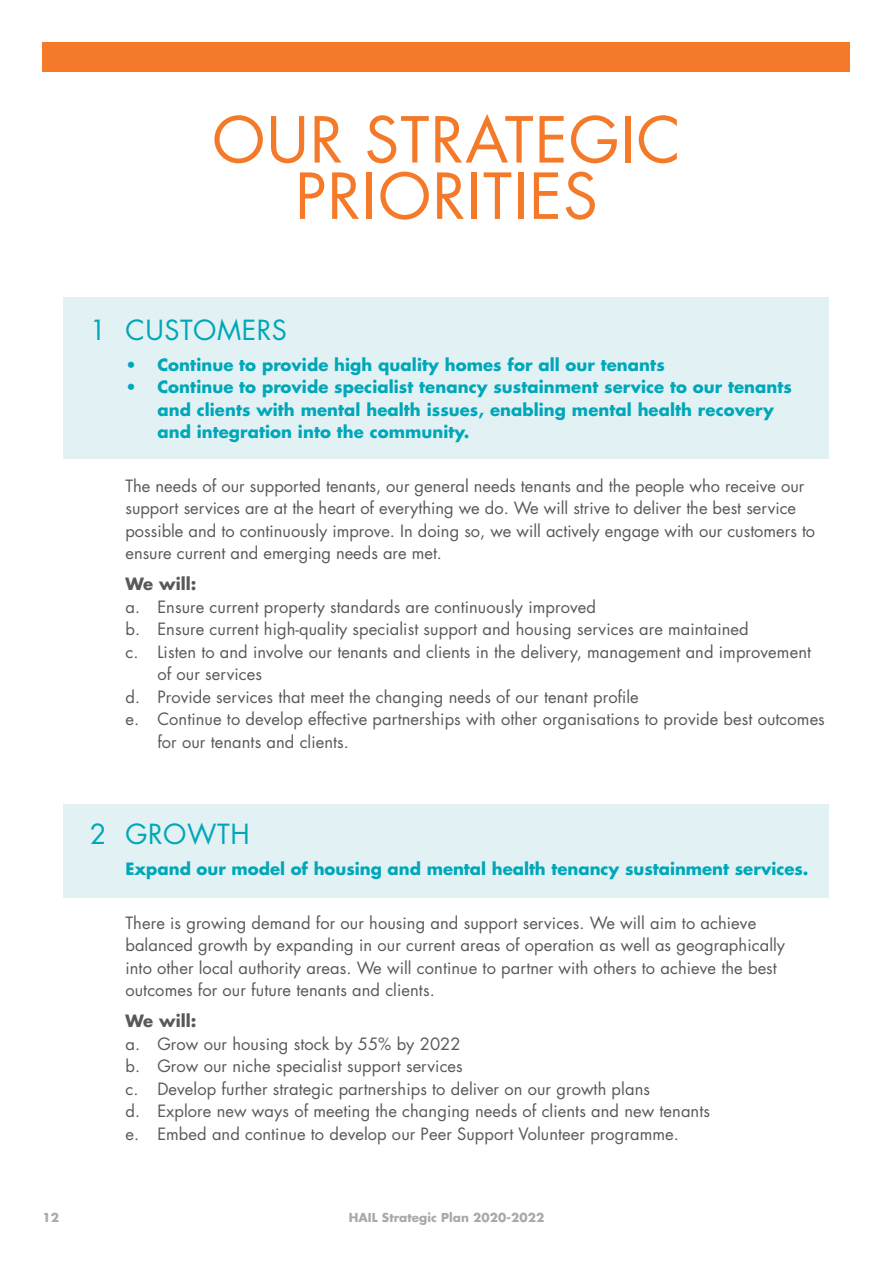
<style>
.page{position:relative;width:893px;height:1263px;background:#fff}
.page>*{position:absolute;margin:0;border:0;box-sizing:border-box;transform-origin:0 0}
.t1{font:61.65px/56.4px "Futura LT";color:#f47929;text-align:center}
.t2{font:27px "Futura LT";color:#00a7b8}
.t3{font:16.5px/22.5px "Futura LT";letter-spacing:.005em;color:#58595b}
.t4{font:700 16.5px/22.5px "Futura LT";letter-spacing:.005em;color:#00a7b8}
.t5{font:700 16.5px "Futura LT";letter-spacing:.005em;color:#58595b}
.t6{font:700 12px "Futura LT";letter-spacing:.005em;color:#a7a9ac}
</style>
<div class="page">
<div style="left:64px;top:298px;width:765px;height:161px;background:#e2f2f4"></div>
<div style="left:43px;top:43px;width:807px;height:29px;background:#f47929"></div>
<div style="left:64px;top:804px;width:765px;height:93px;background:#e2f2f4"></div>
<h1 class="t1" style="left:212px;top:112px;width:189px">Our strategic priorities</h1>
<h2 class="t2" style="left:90px;top:313px;width:18px">1</h2>
<h2 class="t2" style="left:125px;top:313px;width:58px">Customers</h2>
<p class="t4" style="left:125px;top:353px;width:541px">• Continue to provide high quality homes for all our tenants</p>
<p class="t4" style="left:157px;top:376px;width:636px;text-indent:-32px">• Continue to provide specialist tenancy sustainment service to our tenants and clients with mental health issues, enabling mental health recovery and integration into the community.</p>
<p class="t3" style="left:125px;top:475px;width:691px">The needs of our supported tenants, our general needs tenants and the people who receive our support services are at the heart of everything we do. We will strive to deliver the best service possible and to continuously improve. In doing so, we will actively engage with our customers to ensure current and emerging needs are met.</p>
<p class="t5" style="left:125px;top:573px;width:73px">We will:</p>
<p class="t3" style="left:125px;top:596px;width:472px">a. Ensure current property standards are continuously improved</p>
<p class="t3" style="left:125px;top:618px;width:625px">b. Ensure current high-quality specialist support and housing services are maintained</p>
<p class="t3" style="left:125px;top:641px;width:687px">c. Listen to and involve our tenants and clients in the delivery, management and improvement</p>
<p class="t3" style="left:157px;top:663px;width:106px">of our services</p>
<p class="t3" style="left:125px;top:686px;width:515px">d. Provide services that meet the changing needs of our tenant profile</p>
<p class="t3" style="left:125px;top:708px;width:701px">e. Continue to develop effective partnerships with other organisations to provide best outcomes</p>
<p class="t3" style="left:157px;top:731px;width:193px">for our tenants and clients.</p>
<h2 class="t2" style="left:90px;top:817px;width:18px">2</h2>
<h2 class="t2" style="left:125px;top:817px;width:44px">Growth</h2>
<p class="t4" style="left:125px;top:857px;width:685px">Expand our model of housing and mental health tenancy sustainment services.</p>
<p class="t3" style="left:125px;top:911px;width:661px">There is growing demand for our housing and support services. We will aim to achieve balanced growth by expanding in our current areas of operation as well as geographically into other local authority areas. We will continue to partner with others to achieve the best outcomes for our future tenants and clients.</p>
<p class="t5" style="left:125px;top:1010px;width:73px">We will:</p>
<p class="t3" style="left:125px;top:1032px;width:586px">a. Grow our housing stock by 55% by 2022<br>b. Grow our niche specialist support services<br>c. Develop further strategic partnerships to deliver on our growth plans<br>d. Explore new ways of meeting the changing needs of clients and new tenants e. Embed and continue to develop our Peer Support Volunteer programme.</p>
<p class="t6" style="left:43px;top:1209px;width:18px">12</p>
<p class="t6" style="left:349px;top:1209px;width:197px">HAIL Strategic Plan 2020-2022</p>
</div>
